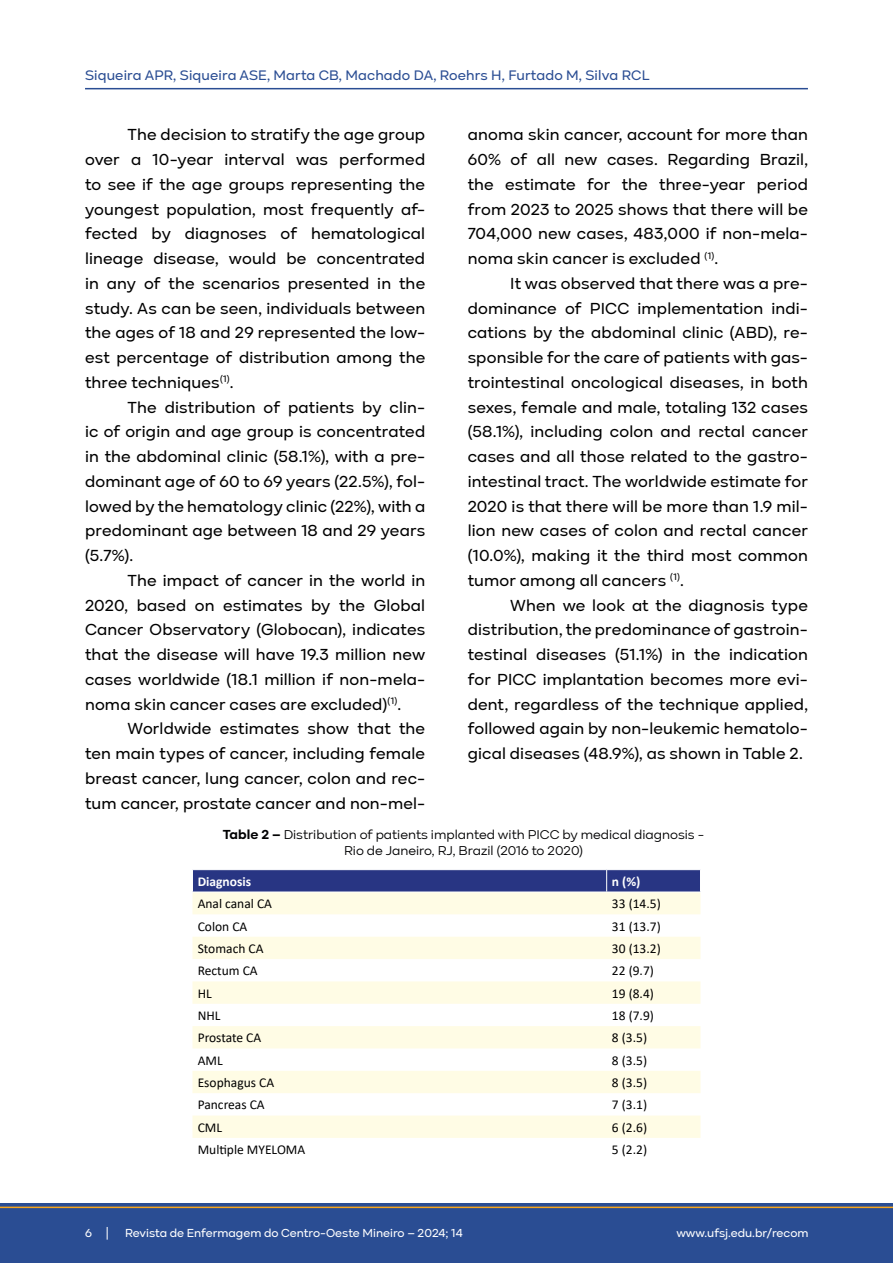
<style>
.page{position:relative;width:893px;height:1263px;background:#fff}
.page>*{position:absolute;margin:0;border:0;box-sizing:border-box;transform-origin:0 0}
.Texto_artigo{font:500 16.5px/24.8px "Kinetika";letter-spacing:.01em;color:#000;text-align:justify}
.t1{font:500 14.25px "Kinetika";letter-spacing:.01em;color:#2a4d93}
.t2{font:13.5px "Calibri";color:#000}
.Tit_Tabelas{font:13.5px "Kinetika";color:#020203}
.t3{font:700 13.5px "Calibri";color:#fff}
.t4{font:500 12px "Kinetika";color:#fff}
.s1{font-weight:700}
</style>
<div class="page">
<div style="left:0;top:1203px;width:893px;height:60px;background:#2a4d93"></div>
<hr style="left:0;top:1206px;width:893px;height:2px;background:#f7a51c">
<hr style="left:85px;top:88px;width:723px;height:1px;background:#2a4d93">
<svg style="left:192px;top:893px;width:508px;height:245px;fill:#fffce5"></svg>
<svg style="left:192px;top:870px;width:509px;height:22px;background:#2f3c87"></svg>
<p class="t1" style="left:85px;top:67px;width:566px">Siqueira APR, Siqueira ASE, Marta CB, Machado DA, Roehrs H, Furtado M, Silva RCL</p>
<p class="Texto_artigo" style="left:85px;top:122px;width:342px;text-indent:43px">The decision to stratify the age group over a 10-year interval was performed to see if the age groups representing the youngest population, most frequently af&shy;fected by diagnoses of hematological lineage disease, would be concentrated in any of the scenarios presented in the study. As can be seen, individuals between the ages of 18 and 29 represented the low&shy;est percentage of distribution among the three techniques<sup>(1)</sup>.</p>
<p class="Texto_artigo" style="left:85px;top:394px;width:342px;text-indent:43px">The distribution of patients by clin&shy;ic of origin and age group is concentrated in the abdominal clinic (58.1%), with a pre&shy;dominant age of 60 to 69 years (22.5%), fol&shy;lowed by the hematology clinic (22%), with a predominant age between 18 and 29 years (5.7%).</p>
<p class="Texto_artigo" style="left:85px;top:568px;width:342px;text-indent:43px">The impact of cancer in the world in 2020, based on estimates by the Global Cancer Observatory (Globocan), indicates that the disease will have 19.3 million new cases worldwide (18.1 million if non-mela&shy;noma skin cancer cases are excluded)<sup>(1)</sup>.</p>
<p class="Texto_artigo" style="left:85px;top:716px;width:342px;text-indent:43px">Worldwide estimates show that the ten main types of cancer, including female breast cancer, lung cancer, colon and rec&shy;tum cancer, prostate cancer and non-mel-</p>
<p class="Texto_artigo" style="left:468px;top:122px;width:342px">anoma skin cancer, account for more than 60% of all new cases. Regarding Brazil, the estimate for the three-year period from 2023 to 2025 shows that there will be 704,000 new cases, 483,000 if non-mela&shy;noma skin cancer is excluded <sup>(1)</sup>.</p>
<p class="Texto_artigo" style="left:468px;top:271px;width:342px;text-indent:43px">It was observed that there was a pre&shy;dominance of PICC implementation indi&shy;cations by the abdominal clinic (ABD), re&shy;sponsible for the care of patients with gas&shy;trointestinal oncological diseases, in both sexes, female and male, totaling 132 cases (58.1%), including colon and rectal cancer cases and all those related to the gastro&shy;intestinal tract. The worldwide estimate for 2020 is that there will be more than 1.9 mil&shy;lion new cases of colon and rectal cancer (10.0%), making it the third most common tumor among all cancers <sup>(1)</sup>.</p>
<p class="Texto_artigo" style="left:468px;top:592px;width:342px;text-indent:43px">When we look at the diagnosis type distribution, the predominance of gastroin&shy;testinal diseases (51.1%) in the indication for PICC implantation becomes more evi&shy;dent, regardless of the technique applied, followed again by non-leukemic hematolo&shy;gical diseases (48.9%), as shown in Table 2.</p>
<p class="Tit_Tabelas" style="left:223px;top:826px;width:483px"><span class="s1">Table 2 –</span> Distribution of patients implanted with PICC by medical diagnosis -</p>
<p class="Tit_Tabelas" style="left:344px;top:842px;width:240px">Rio de Janeiro, RJ, Brazil (2016 to 2020)</p>
<p class="t3" style="left:198px;top:872px;width:55px">Diagnosis</p>
<p class="t3" style="left:612px;top:872px;width:30px">n (%)</p>
<p class="t2" style="left:198px;top:894px;width:76px">Anal canal CA</p>
<p class="t2" style="left:612px;top:894px;width:50px">33 (14.5)</p>
<p class="t2" style="left:198px;top:917px;width:51px">Colon CA</p>
<p class="t2" style="left:612px;top:917px;width:50px">31 (13.7)</p>
<p class="t2" style="left:198px;top:939px;width:67px">Stomach CA</p>
<p class="t2" style="left:612px;top:939px;width:50px">30 (13.2)</p>
<p class="t2" style="left:198px;top:961px;width:61px">Rectum CA</p>
<p class="t2" style="left:612px;top:961px;width:44px">22 (9.7)</p>
<p class="t2" style="left:198px;top:984px;width:16px">HL</p>
<p class="t2" style="left:612px;top:984px;width:44px">19 (8.4)</p>
<p class="t2" style="left:198px;top:1006px;width:24px">NHL</p>
<p class="t2" style="left:612px;top:1006px;width:44px">18 (7.9)</p>
<p class="t2" style="left:198px;top:1028px;width:65px">Prostate CA</p>
<p class="t2" style="left:612px;top:1028px;width:37px">8 (3.5)</p>
<p class="t2" style="left:198px;top:1051px;width:27px">AML</p>
<p class="t2" style="left:612px;top:1051px;width:37px">8 (3.5)</p>
<p class="t2" style="left:198px;top:1073px;width:78px">Esophagus CA</p>
<p class="t2" style="left:612px;top:1073px;width:37px">8 (3.5)</p>
<p class="t2" style="left:198px;top:1095px;width:69px">Pancreas CA</p>
<p class="t2" style="left:612px;top:1095px;width:37px">7 (3.1)</p>
<p class="t2" style="left:198px;top:1118px;width:26px">CML</p>
<p class="t2" style="left:612px;top:1118px;width:37px">6 (2.6)</p>
<p class="t2" style="left:198px;top:1140px;width:109px">Multiple MYELOMA</p>
<p class="t2" style="left:612px;top:1140px;width:37px">5 (2.2)</p>
<p class="t4" style="left:85px;top:1226px;width:25px">6 |</p>
<p class="t4" style="left:125px;top:1226px;width:339px">Revista de Enfermagem do Centro-Oeste Mineiro – 2024; 14</p>
<p class="t4" style="left:676px;top:1226px;width:134px">www.ufsj.edu.br/recom</p>
</div>
